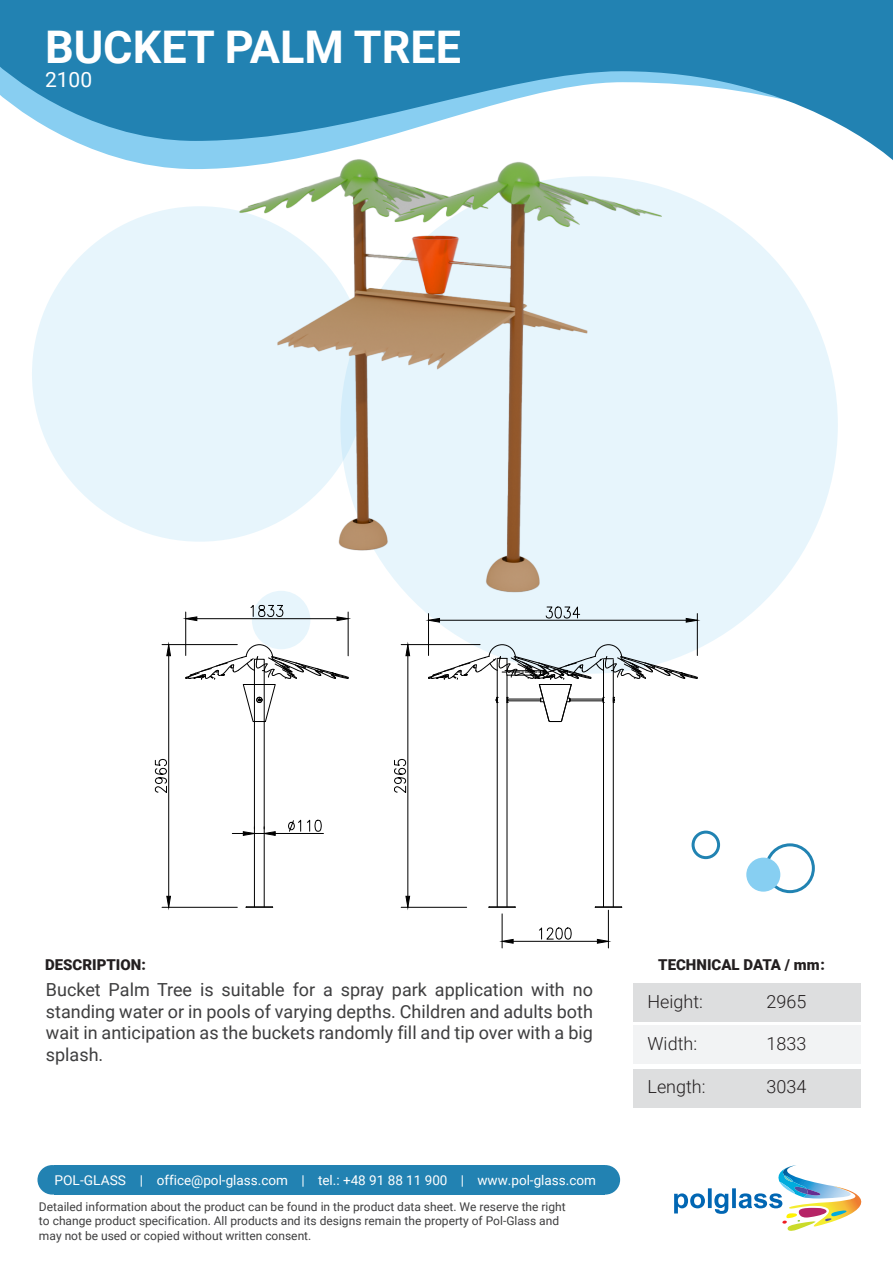
<style>
.page{position:relative;width:893px;height:1263px;background:#fff}
.page>*{position:absolute;margin:0;border:0;box-sizing:border-box;transform-origin:0 0}
.t1{font:700 45px "Roboto";color:#fff}
.t2{font:21px "Roboto";color:#fff}
.t3{font:18px/21.6px "Roboto";color:#3e3e3f;text-align:justify}
.t4{font:300 18px "Roboto";color:#231f20}
.t5{font:900 15px "Roboto";color:#231f20}
.t6{font:13.5px "Roboto";color:#fff}
.t7{font:12px/14.4px "Roboto";color:#3e3e3f}
</style>
<div class="page">
<div style="left:633px;top:983px;width:228px;height:38px;background:#dddedf"></div>
<div style="left:633px;top:1069px;width:228px;height:38px;background:#dddedf"></div>
<div style="left:633px;top:1025px;width:228px;height:38px;background:#f2f3f4"></div>
<svg style="left:126px;top:160px;width:95px;height:9px"></svg>
<svg style="left:0;top:0;width:893px;height:160px;fill:#2282b2"></svg>
<div style="left:37px;top:1165px;width:30px;height:29px;background:#2282b2;border-radius:50%"></div>
<div style="left:591px;top:1165px;width:29px;height:29px;background:#2282b2;border-radius:50%"></div>
<div style="left:54px;top:1165px;width:551px;height:29px;background:#2282b2"></div>
<svg style="left:674px;top:1165px;width:188px;height:66px"></svg>
<div style="left:765px;top:843px;width:50px;height:50px;border:3px solid #2183b2;border-radius:50%"></div>
<div style="left:692px;top:831px;width:28px;height:28px;border:3px solid #2183b2;border-radius:50%"></div>
<div style="left:746px;top:858px;width:34px;height:34px;background:#87cff2;border-radius:50%"></div>
<div style="left:32px;top:206px;width:335px;height:336px;background:#e7f5fc;border-radius:50%"></div>
<div style="left:252px;top:591px;width:58px;height:58px;background:#e7f5fc;border-radius:50%"></div>
<div style="left:340px;top:176px;width:498px;height:498px;background:#e7f5fc;border-radius:50%"></div>
<hr style="left:162px;top:644px;width:75px;height:1px;background:#000">
<hr style="left:162px;top:907px;width:75px;height:1px;background:#000">
<hr style="left:168px;top:656px;width:1px;height:240px;background:#000">
<svg style="left:166px;top:644px;width:5px;height:12px"></svg>
<svg style="left:166px;top:895px;width:5px;height:13px"></svg>
<svg style="left:155px;top:759px;width:12px;height:34px"></svg>
<hr style="left:497px;top:659px;width:1px;height:248px;background:#000">
<hr style="left:507px;top:675px;width:1px;height:232px;background:#000">
<hr style="left:613px;top:660px;width:1px;height:247px;background:#000">
<hr style="left:603px;top:660px;width:1px;height:247px;background:#000">
<svg style="left:488px;top:906px;width:28px;height:2px"></svg>
<svg style="left:595px;top:906px;width:27px;height:2px"></svg>
<svg style="left:418px;top:644px;width:280px;height:78px"></svg>
<hr style="left:502px;top:914px;width:1px;height:34px;background:#000">
<hr style="left:608px;top:910px;width:1px;height:38px;background:#000">
<hr style="left:513px;top:941px;width:84px;height:1px;background:#000">
<svg style="left:501px;top:939px;width:13px;height:5px"></svg>
<svg style="left:597px;top:939px;width:12px;height:5px"></svg>
<svg style="left:539px;top:927px;width:33px;height:13px"></svg>
<hr style="left:401px;top:644px;width:79px;height:1px;background:#000">
<hr style="left:401px;top:907px;width:66px;height:1px;background:#000">
<hr style="left:408px;top:656px;width:1px;height:240px;background:#000">
<svg style="left:405px;top:644px;width:5px;height:12px"></svg>
<svg style="left:405px;top:895px;width:5px;height:13px"></svg>
<svg style="left:394px;top:759px;width:12px;height:34px"></svg>
<svg style="left:181px;top:644px;width:168px;height:264px"></svg>
<hr style="left:428px;top:613px;width:1px;height:42px;background:#000">
<hr style="left:697px;top:613px;width:1px;height:42px;background:#000">
<hr style="left:439px;top:620px;width:247px;height:1px;background:#000">
<svg style="left:429px;top:618px;width:11px;height:5px"></svg>
<svg style="left:685px;top:618px;width:13px;height:5px"></svg>
<svg style="left:545px;top:607px;width:35px;height:12px"></svg>
<hr style="left:185px;top:612px;width:1px;height:43px;background:#000">
<hr style="left:348px;top:612px;width:1px;height:44px;background:#000">
<hr style="left:197px;top:618px;width:140px;height:1px;background:#000">
<svg style="left:185px;top:616px;width:13px;height:5px"></svg>
<svg style="left:336px;top:616px;width:13px;height:5px"></svg>
<svg style="left:250px;top:607px;width:34px;height:10px"></svg>
<img style="left:221px;top:133px;width:451px;height:474px">
<h1 class="t1" style="left:45px;top:16px;width:418px">BUCKET PALM TREE</h1>
<h2 class="t2" style="left:45px;top:65px;width:49px">2100</h2>
<p class="t5" style="left:45px;top:954px;width:102px">DESCRIPTION:</p>
<h3 class="t3" style="left:46px;top:978px;width:549px">Bucket Palm Tree is suitable for a spray park application with no standing water or in pools of varying depths. Children and adults both wait in anticipation as the buckets randomly fill and tip over with a big splash.</h3>
<p class="t6" style="left:54px;top:1170px;width:543px">POL-GLASS | office@pol-glass.com | tel.: +48 91 88 11 900 | www.pol-glass.com</p>
<p class="t7" style="left:39px;top:1199px;width:528px">Detailed information about the product can be found in the product data sheet. We reserve the right to change product specification. All products and its designs remain the property of Pol-Glass and may not be used or copied without written consent.</p>
<p class="t5" style="left:658px;top:954px;width:168px">TECHNICAL DATA / mm:</p>
<h3 class="t4" style="left:647px;top:989px;width:57px">Height:</h3>
<h3 class="t4" style="left:647px;top:1031px;width:51px">Width:</h3>
<h3 class="t4" style="left:647px;top:1074px;width:60px">Length:</h3>
<h3 class="t4" style="left:767px;top:989px;width:41px">2965</h3>
<h3 class="t4" style="left:767px;top:1031px;width:41px">1833</h3>
<h3 class="t4" style="left:767px;top:1074px;width:41px">3034</h3>
</div>
